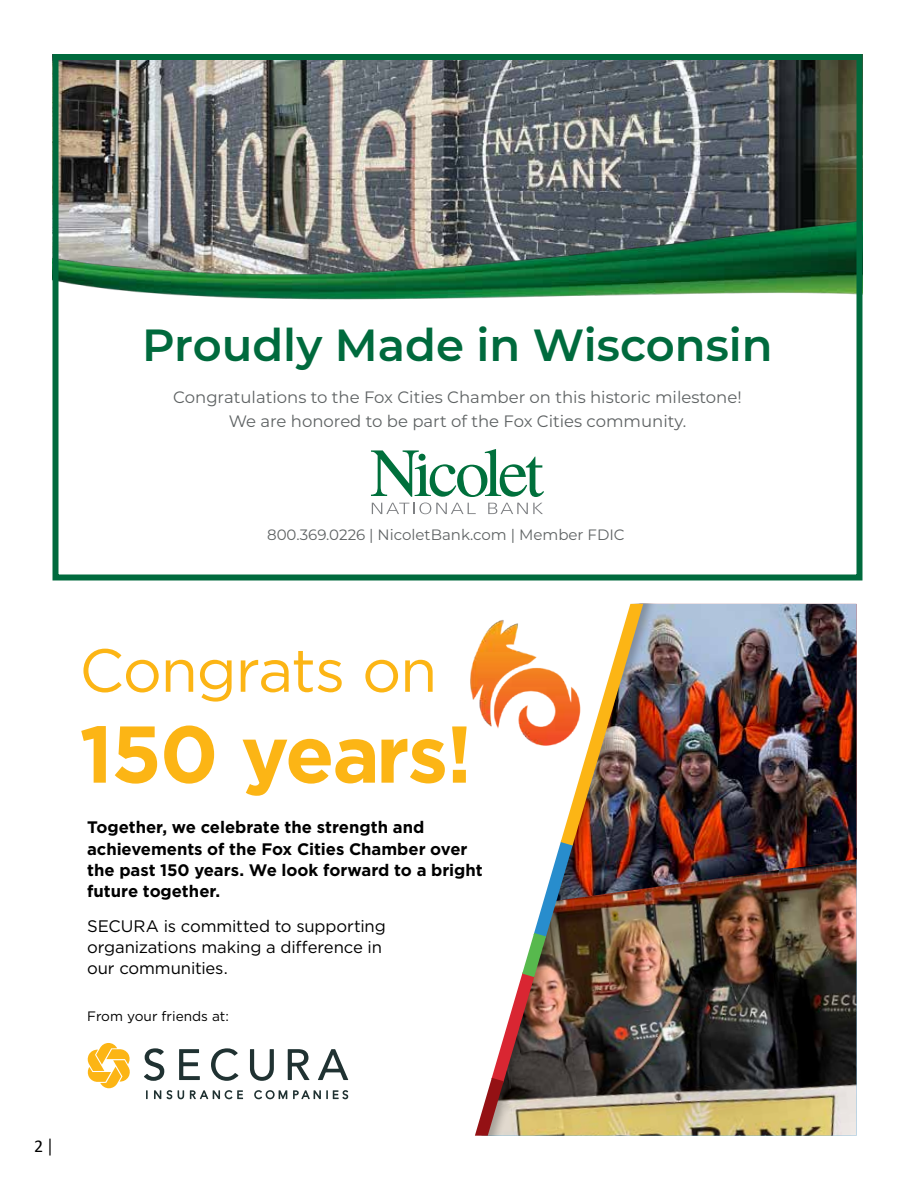
<style>
.page{position:relative;width:918px;height:1188px;background:#fff}
.page>*{position:absolute;margin:0;border:0;box-sizing:border-box;transform-origin:0 0}
.t1{font:700 80.25px "Gotham";letter-spacing:-.025em;color:#fcb515}
.t2{font:60.6px "Gotham";letter-spacing:-.02em;color:#fcb515}
.t3{font:600 45px "Montserrat";color:#006a3d}
.t4{font:18px "Calibri";color:#000}
.t5{font:700 16.65px/21.1px "Gotham";letter-spacing:-.005em;color:#000}
.t6{font:16.65px/21.1px "Gotham";letter-spacing:-.01em;color:#000}
.t7{font:16.5px/24px "Montserrat";color:#5e6263;text-align:center}
.t8{font:15px "Montserrat";color:#5f6364}
.t9{font:13.65px "Gotham";color:#000}
.s1{font-family:"Montserrat"}
</style>
<div class="page">
<img style="left:59px;top:61px;width:796px;height:157px">
<img style="left:59px;top:218px;width:796px;height:82px">
<svg style="left:371px;top:449px;width:173px;height:48px"></svg>
<svg style="left:372px;top:503px;width:104px;height:11px"></svg>
<svg style="left:488px;top:503px;width:55px;height:11px"></svg>
<div style="left:52px;top:54px;width:810px;height:526px;border:6px solid #006a3d"></div>
<img style="left:696px;top:901px;width:161px;height:235px">
<svg style="left:87px;top:1043px;width:43px;height:45px"></svg>
<svg style="left:146px;top:1090px;width:2px;height:9px"></svg>
<svg style="left:154px;top:1090px;width:18px;height:9px"></svg>
<svg style="left:178px;top:1090px;width:6px;height:9px"></svg>
<svg style="left:190px;top:1090px;width:53px;height:9px"></svg>
<svg style="left:254px;top:1090px;width:33px;height:9px"></svg>
<svg style="left:293px;top:1090px;width:55px;height:9px"></svg>
<svg style="left:144px;top:1048px;width:20px;height:33px"></svg>
<svg style="left:179px;top:1049px;width:21px;height:31px"></svg>
<svg style="left:211px;top:1048px;width:27px;height:33px"></svg>
<svg style="left:250px;top:1049px;width:24px;height:32px"></svg>
<svg style="left:288px;top:1049px;width:22px;height:31px"></svg>
<svg style="left:318px;top:1049px;width:30px;height:31px"></svg>
<img style="left:696px;top:604px;width:161px;height:297px">
<div style="left:447px;top:604px;width:249px;height:532px;background:#000;opacity:.27"></div>
<img style="left:475px;top:604px;width:168px;height:532px">
<img style="left:460px;top:618px;width:130px;height:129px">
<h3 class="t3" style="left:142px;top:313px;width:632px">Proudly Made in Wisconsin</h3>
<p class="t7" style="left:173px;top:385px;width:570px">Congratulations to the Fox Cities Chamber on this historic milestone!<br>We are honored to be part of the Fox Cities community.</p>
<p class="t8" style="left:267px;top:524px;width:359px">800.369.0226 | NicoletBank.com | Member FDIC</p>
<h2 class="t2" style="left:79px;top:632px;width:360px">Congrats on</h2>
<h1 class="t1" style="left:79px;top:701px;width:395px">150 years!</h1>
<p class="t5" style="left:87px;top:817px;width:397px">Together, we celebrate the strength and achievements of the Fox Cities Chamber over the past 150 years. We look forward to a bright future together.</p>
<p class="t6" style="left:87px;top:915px;width:300px">SECURA is committed to supporting organizations making a difference in our communities.</p>
<p class="t9" style="left:87px;top:1007px;width:143px">From your friends at:</p>
<p class="t4" style="left:34px;top:1134px;width:20px">2 <span class="s1">|</span></p>
</div>
